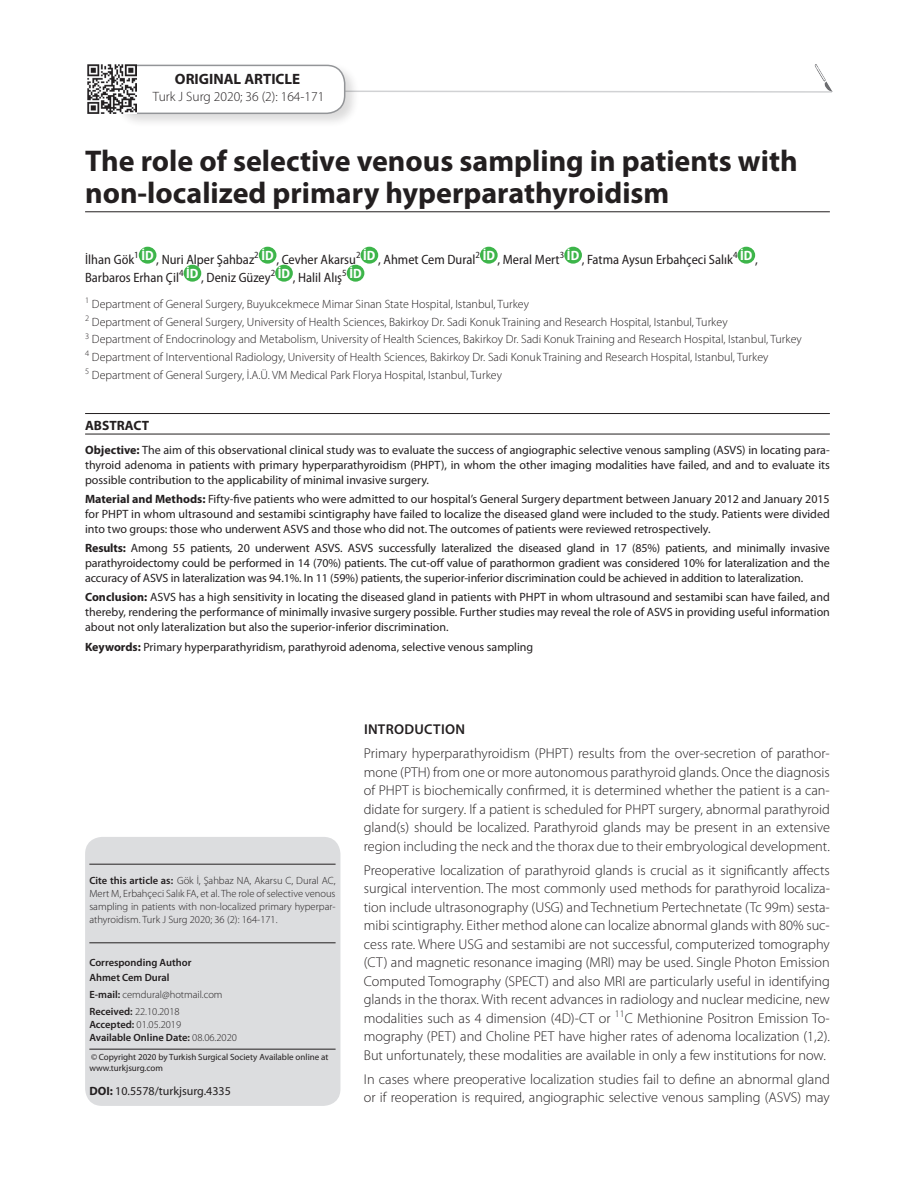
<style>
.page{position:relative;width:915px;height:1191px;background:#fff}
.page>*{position:absolute;margin:0;border:0;box-sizing:border-box;transform-origin:0 0}
.t1{font:700 30px/31.5px "Myriad Pro";color:#231f20}
.t2{font:700 15px "Myriad Pro";color:#231f20}
.t3{font:300 14.25px/18.5px "Myriad Pro";color:#231f20;text-align:justify}
.t4{font:600 14.25px "Myriad Pro";letter-spacing:.02em;color:#231f20}
.t5{font:semi-condensed 13.5px/18px "Myriad Pro";color:#231f20}
.t6{font:300 13.5px "Myriad Pro";color:#231f20}
.t7{font:700 13.5px "Myriad Pro";color:#231f20}
.t8{font:12px/15px "Myriad Pro";color:#231f20;text-align:justify}
.t9{font:300 12px/17.7px "Myriad Pro";color:#231f20}
.t10{font:300 10.5px/12.8px "Myriad Pro";color:#231f20;text-align:justify}
.t11{font:600 10.5px/15.6px "Myriad Pro";color:#231f20}
.t12{font:9px/10.5px "Myriad Pro";color:#231f20}
.s1{font-weight:700}
.s2{font-weight:600}
.s3{font-weight:300}
</style>
<div class="page">
<svg style="left:359px;top:90px;width:474px;height:3px"></svg>
<div style="left:113px;top:62px;width:246px;height:66px;background:#231f20;opacity:.16"></div>
<div style="left:116px;top:65px;width:228px;height:48px;background:#fff;border-radius:18px"></div>
<div style="left:115px;top:65px;width:230px;height:49px;border:2px solid #939598;border-radius:18px"></div>
<div style="left:139px;top:247px;width:17px;height:17px;background:#3db54a;border-radius:50%"></div>
<div style="left:259px;top:247px;width:17px;height:17px;background:#3db54a;border-radius:50%"></div>
<div style="left:360px;top:247px;width:18px;height:17px;background:#3db54a;border-radius:50%"></div>
<div style="left:480px;top:247px;width:17px;height:17px;background:#3db54a;border-radius:50%"></div>
<div style="left:564px;top:247px;width:17px;height:17px;background:#3db54a;border-radius:50%"></div>
<div style="left:737px;top:247px;width:17px;height:17px;background:#3db54a;border-radius:50%"></div>
<div style="left:183px;top:265px;width:18px;height:17px;background:#3db54a;border-radius:50%"></div>
<div style="left:275px;top:265px;width:18px;height:17px;background:#3db54a;border-radius:50%"></div>
<div style="left:346px;top:265px;width:18px;height:17px;background:#3db54a;border-radius:50%"></div>
<hr style="left:85px;top:211px;width:744px;height:1px;background:#231f20">
<img style="left:87px;top:65px;width:49px;height:49px">
<div style="left:85px;top:837px;width:255px;height:269px;background:#dcdddf;border-radius:17px"></div>
<hr style="left:89px;top:863px;width:246px;height:1px;background:#231f20">
<hr style="left:89px;top:942px;width:246px;height:1px;background:#231f20">
<hr style="left:89px;top:1048px;width:246px;height:1px;background:#231f20">
<hr style="left:85px;top:434px;width:744px;height:1px;background:#231f20">
<hr style="left:85px;top:413px;width:744px;height:1px;background:#231f20">
<img style="left:814px;top:64px;width:17px;height:27px">
<p class="t2" style="left:175px;top:71px;width:127px">ORIGINAL ARTICLE</p>
<p class="t6" style="left:153px;top:89px;width:173px">Turk J Surg 2020; 36 (2): 164-171</p>
<h1 class="t1" style="left:85px;top:146px;width:713px">The role of selective venous sampling in patients with non-localized primary hyperparathyroidism</h1>
<p class="t5" style="left:85px;top:250px;width:674px">İlhan Gök<sup>1</sup> <sup>İD</sup> , Nuri Alper Şahbaz<sup>2</sup> <sup>İD</sup> , Cevher Akarsu<sup>2</sup> <sup>İD</sup> , Ahmet Cem Dural<sup>2</sup> <sup>İD</sup> , Meral Mert<sup>3</sup> <sup>İD</sup> , Fatma Aysun Erbahçeci Salık<sup>4</sup> <sup>İD</sup> ,<br>Barbaros Erhan Çil<sup>4</sup> <sup>İD</sup> , Deniz Güzey<sup>2</sup> <sup>İD</sup> , Halil Alış<sup>5</sup> <sup>İD</sup></p>
<p class="t9" style="left:85px;top:295px;width:718px"><sup>1</sup> Department of General Surgery, Buyukcekmece Mimar Sinan State Hospital, Istanbul, Turkey<br><sup>2</sup> Department of General Surgery, University of Health Sciences, Bakirkoy Dr. Sadi Konuk Training and Research Hospital, Istanbul, Turkey<br><sup>3</sup> Department of Endocrinology and Metabolism, University of Health Sciences, Bakirkoy Dr. Sadi Konuk Training and Research Hospital, Istanbul, Turkey <sup>4</sup> Department of Interventional Radiology, University of Health Sciences, Bakirkoy Dr. Sadi Konuk Training and Research Hospital, Istanbul, Turkey<br><sup>5</sup> Department of General Surgery, İ.A.Ü. VM Medical Park Florya Hospital, Istanbul, Turkey</p>
<p class="t7" style="left:85px;top:418px;width:65px">ABSTRACT</p>
<p class="t8" style="left:85px;top:442px;width:746px"><span class="s1">Objective:</span> The aim of this observational clinical study was to evaluate the success of angiographic selective venous sampling (ASVS) in locating para&shy;thyroid adenoma in patients with primary hyperparathyroidism (PHPT), in whom the other imaging modalities have failed, and and to evaluate its possible contribution to the applicability of minimal invasive surgery.</p>
<p class="t8" style="left:85px;top:491px;width:746px"><span class="s1">Material and Methods:</span> Fifty-five patients who were admitted to our hospital’s General Surgery department between January 2012 and January 2015 for PHPT in whom ultrasound and sestamibi scintigraphy have failed to localize the diseased gland were included to the study. Patients were divided into two groups: those who underwent ASVS and those who did not. The outcomes of patients were reviewed retrospectively.</p>
<p class="t8" style="left:85px;top:541px;width:746px"><span class="s1">Results:</span> Among 55 patients, 20 underwent ASVS. ASVS successfully lateralized the diseased gland in 17 (85%) patients, and minimally invasive parathyroidectomy could be performed in 14 (70%) patients. The cut-off value of parathormon gradient was considered 10% for lateralization and the accuracy of ASVS in lateralization was 94.1%. In 11 (59%) patients, the superior-inferior discrimination could be achieved in addition to lateralization.</p>
<p class="t8" style="left:85px;top:590px;width:746px"><span class="s1">Conclusion:</span> ASVS has a high sensitivity in locating the diseased gland in patients with PHPT in whom ultrasound and sestamibi scan have failed, and thereby, rendering the performance of minimally invasive surgery possible. Further studies may reveal the role of ASVS in providing useful information about not only lateralization but also the superior-inferior discrimination.</p>
<p class="t8" style="left:85px;top:639px;width:449px"><span class="s1">Keywords:</span> Primary hyperparathyridism, parathyroid adenoma, selective venous sampling</p>
<p class="t10" style="left:89px;top:874px;width:248px"><span class="s2">Cite this article as:</span> Gök İ, Şahbaz NA, Akarsu C, Dural AC, Mert M, Erbahçeci Salık FA, et al. The role of selective venous sampling in patients with non-localized primary hyperpar&shy;athyroidism. Turk J Surg 2020; 36 (2): 164-171.</p>
<p class="t11" style="left:89px;top:954px;width:104px">Corresponding Author<br>Ahmet Cem Dural</p>
<p class="t10" style="left:89px;top:986px;width:135px;line-height:17px"><span class="s2">E-mail:</span> cemdural@hotmail.com<br><span class="s2">Received:</span> 22.10.2018</p>
<p class="t11" style="left:89px;top:1018px;width:149px;line-height:12.8px">Accepted: <span class="s3">01.05.2019<br></span>Available Online Date: <span class="s3">08.06.2020</span></p>
<p class="t12" style="left:89px;top:1052px;width:240px">©Copyright 2020 by Turkish Surgical Society Available online at www.turkjsurg.com</p>
<p class="t8" style="left:89px;top:1083px;width:143px"><span class="s1">DOI:</span> 10.5578/turkjsurg.4335</p>
<p class="t4" style="left:364px;top:721px;width:32px">Introd</p>
<p class="t4" style="left:414px;top:721px;width:52px">uctIon</p>
<p class="t3" style="left:364px;top:744px;width:467px">Primary hyperparathyroidism (PHPT) results from the over-secretion of parathor&shy;mone (PTH) from one or more autonomous parathyroid glands. Once the diagnosis of PHPT is biochemically confirmed, it is determined whether the patient is a can&shy;didate for surgery. If a patient is scheduled for PHPT surgery, abnormal parathyroid gland(s) should be localized. Parathyroid glands may be present in an extensive region including the neck and the thorax due to their embryological development.</p>
<p class="t3" style="left:364px;top:861px;width:467px">Preoperative localization of parathyroid glands is crucial as it significantly affects surgical intervention. The most commonly used methods for parathyroid localiza&shy;tion include ultrasonography (USG) and Technetium Pertechnetate (Tc 99m) sesta&shy;mibi scintigraphy. Either method alone can localize abnormal glands with 80% suc&shy;cess rate. Where USG and sestamibi are not successful, computerized tomography (CT) and magnetic resonance imaging (MRI) may be used. Single Photon Emission Computed Tomography (SPECT) and also MRI are particularly useful in identifying glands in the thorax. With recent advances in radiology and nuclear medicine, new modalities such as 4 dimension (4D)-CT or <sup>11</sup>C Methionine Positron Emission To&shy;mography (PET) and Choline PET have higher rates of adenoma localization (1,2).<br>But unfortunately, these modalities are available in only a few institutions for now.</p>
<p class="t3" style="left:364px;top:1070px;width:467px">In cases where preoperative localization studies fail to define an abnormal gland or if reoperation is required, angiographic selective venous sampling (ASVS) may</p>
</div>
